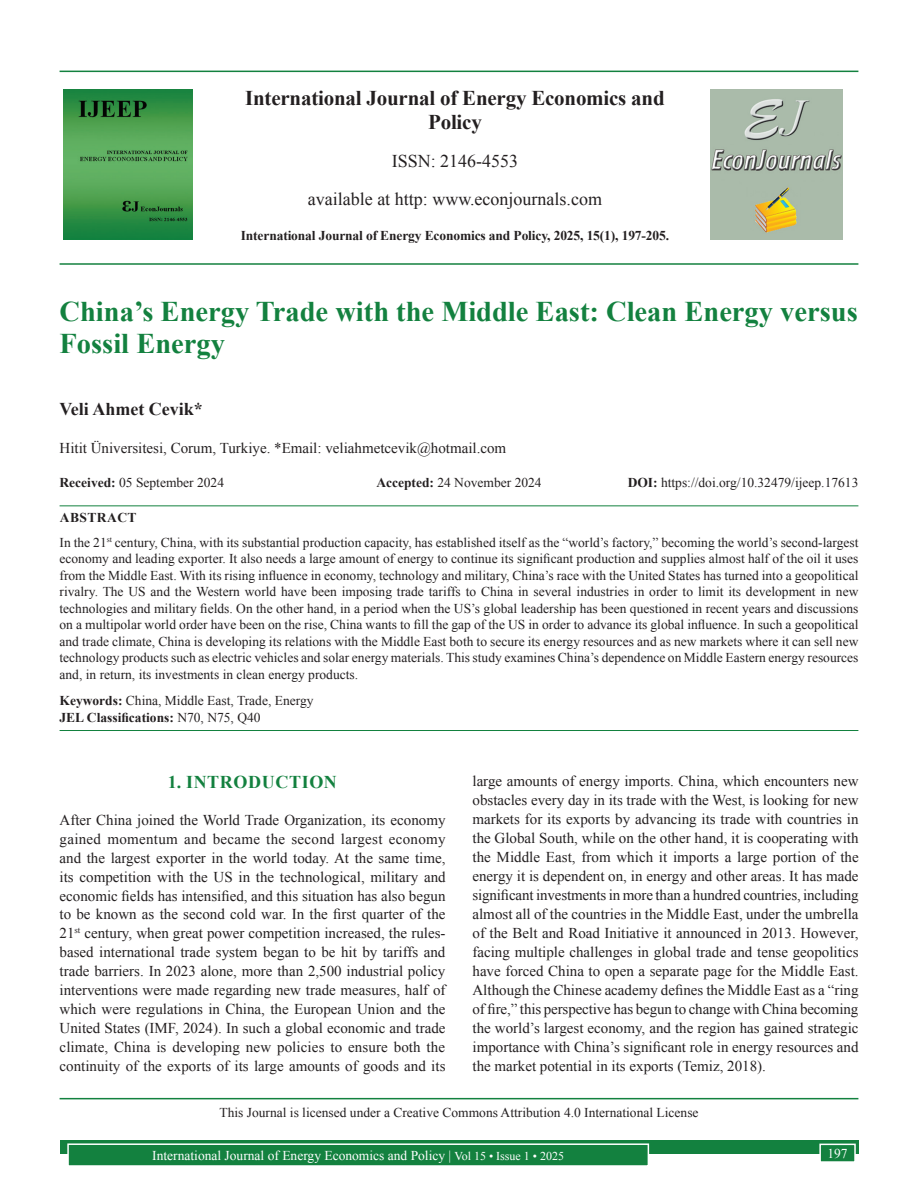
<style>
.page{position:relative;width:918px;height:1188px;background:#fff}
.page>*{position:absolute;margin:0;border:0;box-sizing:border-box;transform-origin:0 0}
.AT{font:700 28.5px/31.5px "Times New Roman";color:#13813f}
.JN{font:700 21px/24px "Times New Roman";letter-spacing:-.01em;color:#231f20;text-align:center}
.ISSN{font:18px "Times New Roman";color:#231f20}
.AU{font:700 18px "Times New Roman";color:#231f20}
.t1{font:700 18px "Times New Roman";letter-spacing:.035em;color:#13813f}
.TX{font:15px/19px "Times New Roman";color:#231f20;text-align:justify}
.AFF{font:15px "Times New Roman";color:#231f20}
.ABS{font:13.5px/16.5px "Times New Roman";color:#231f20;text-align:justify}
.His{font:13.5px "Times New Roman";color:#231f20}
.CCA{font:13.5px "Times New Roman";color:#231f20}
.KWD{font:13.5px/16.2px "Times New Roman";color:#231f20}
.Folio{font:13.5px "Times New Roman";color:#fff}
.JD{font:700 13.5px "Times New Roman";letter-spacing:-.01em;color:#231f20}
.ABSH{font:700 13.5px "Times New Roman";letter-spacing:.035em;color:#231f20}
.s1{font-weight:700}
.s2{font-size:12px}
</style>
<div class="page">
<div style="left:60px;top:1140px;width:798px;height:13px;background:#13813f"></div>
<div style="left:68px;top:1144px;width:580px;height:22px;background:#13813f"></div>
<div style="left:67px;top:1143px;width:582px;height:24px;border:2px solid #fff"></div>
<div style="left:820px;top:1144px;width:35px;height:18px;background:#13813f"></div>
<div style="left:819px;top:1144px;width:37px;height:19px;border:2px solid #fff"></div>
<hr style="left:60px;top:71px;width:798px;height:1px;background:#13813f">
<hr style="left:60px;top:263px;width:798px;height:2px;background:#13813f">
<img style="left:64px;top:89px;width:129px;height:151px">
<img style="left:711px;top:89px;width:132px;height:150px">
<hr style="left:60px;top:505px;width:798px;height:1px;background:#13813f">
<hr style="left:60px;top:730px;width:798px;height:1px;background:#13813f">
<hr style="left:60px;top:1098px;width:798px;height:1px;background:#13813f">
<p class="JN" style="left:245px;top:85px;width:421px">International Journal of Energy Economics and<br>Policy</p>
<p class="ISSN" style="left:392px;top:148px;width:128px">ISSN: 2146-4553</p>
<p class="ISSN" style="left:308px;top:186px;width:296px">available at http: www.econjournals.com</p>
<p class="JD" style="left:241px;top:226px;width:430px">International Journal of Energy Economics and Policy, 2025, 15(1), 197-205.</p>
<p class="AT" style="left:60px;top:295px;width:800px">China’s Energy Trade with the Middle East: Clean Energy versus<br>Fossil Energy</p>
<p class="AU" style="left:60px;top:396px;width:145px">Veli Ahmet Cevik*</p>
<p class="AFF" style="left:60px;top:437px;width:448px">Hitit Üniversitesi, Corum, Turkiye. *Email: veliahmetcevik@hotmail.com</p>
<p class="His" style="left:60px;top:473px;width:166px"><span class="s1">Received:</span> 05 September 2024</p>
<p class="His" style="left:376px;top:473px;width:167px"><span class="s1">Accepted:</span> 24 November 2024</p>
<p class="His" style="left:628px;top:473px;width:232px"><span class="s1">DOI:</span> https://doi.org/10.32479/ijeep.17613</p>
<p class="ABSH" style="left:60px;top:507px;width:78px">ABSTRACT</p>
<p class="ABS" style="left:60px;top:534px;width:800px">In the 21<sup>st</sup> century, China, with its substantial production capacity, has established itself as the “world’s factory,” becoming the world’s second-largest economy and leading exporter. It also needs a large amount of energy to continue its significant production and supplies almost half of the oil it uses from the Middle East. With its rising influence in economy, technology and military, China’s race with the United States has turned into a geopolitical rivalry. The US and the Western world have been imposing trade tariffs to China in several industries in order to limit its development in new technologies and military fields. On the other hand, in a period when the US’s global leadership has been questioned in recent years and discussions on a multipolar world order have been on the rise, China wants to fill the gap of the US in order to advance its global influence. In such a geopolitical and trade climate, China is developing its relations with the Middle East both to secure its energy resources and as new markets where it can sell new technology products such as electric vehicles and solar energy materials. This study examines China’s dependence on Middle Eastern energy resources and, in return, its investments in clean energy products.</p>
<p class="KWD" style="left:60px;top:692px;width:255px"><span class="s1">Keywords:</span> China, Middle East, Trade, Energy<br><span class="s1">JEL Classifications:</span> N70, N75, Q40</p>
<p class="TX" style="left:472px;top:771px;width:388px">large amounts of energy imports. China, which encounters new obstacles every day in its trade with the West, is looking for new markets for its exports by advancing its trade with countries in the Global South, while on the other hand, it is cooperating with the Middle East, from which it imports a large portion of the energy it is dependent on, in energy and other areas. It has made significant investments in more than a hundred countries, including almost all of the countries in the Middle East, under the umbrella of the Belt and Road Initiative it announced in 2013. However, facing multiple challenges in global trade and tense geopolitics have forced China to open a separate page for the Middle East.<br>Although the Chinese academy defines the Middle East as a “ring of fire,” this perspective has begun to change with China becoming the world’s largest economy, and the region has gained strategic importance with China’s significant role in energy resources and the market potential in its exports (Temiz, 2018).</p>
<p class="CCA" style="left:219px;top:1103px;width:481px">This Journal is licensed under a Creative Commons Attribution 4.0 International License</p>
<h1 class="t1" style="left:168px;top:769px;width:171px">1. INTRODUCTION</h1>
<p class="TX" style="left:60px;top:810px;width:388px">After China joined the World Trade Organization, its economy gained momentum and became the second largest economy and the largest exporter in the world today. At the same time, its competition with the US in the technological, military and economic fields has intensified, and this situation has also begun to be known as the second cold war. In the first quarter of the 21<sup>st</sup> century, when great power competition increased, the rules&shy;based international trade system began to be hit by tariffs and trade barriers. In 2023 alone, more than 2,500 industrial policy interventions were made regarding new trade measures, half of which were regulations in China, the European Union and the United States (IMF, 2024). In such a global economic and trade climate, China is developing new policies to ensure both the continuity of the exports of its large amounts of goods and its</p>
<p class="Folio" style="left:152px;top:1146px;width:413px">International Journal of Energy Economics and Policy | <span class="s2">Vol 15 • Issue 1 • 2025</span></p>
<p class="Folio" style="left:827px;top:1144px;width:22px">197</p>
</div>
